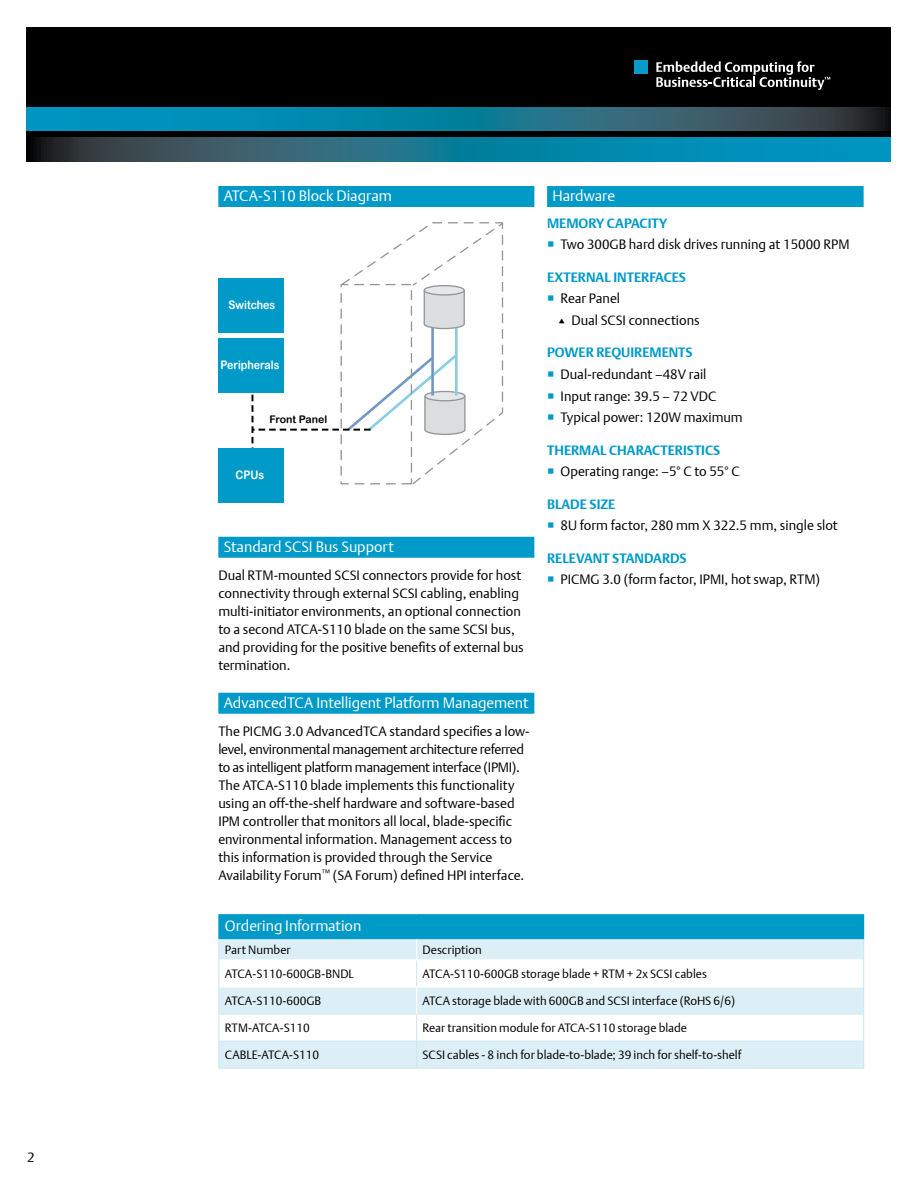
<style>
.page{position:relative;width:918px;height:1188px;background:#fff}
.page>*{position:absolute;margin:0;border:0;box-sizing:border-box;transform-origin:0 0}
.t1{font:15px "DTL Argo T Light";color:#fff}
.t2{font:13.5px/18px "DTL Argo T Light";color:#000}
.t3{font:700 13.5px "DTL Argo T";color:#009ac8}
.t4{font:12px "DTL Argo T Light";color:#000}
.t5{font:11.7px "Arial Rounded MT Bold";color:#fff;scale:.9 1}
.t6{font:10.5px "Arial Rounded MT Bold";color:#000}
</style>
<div class="page">
<div style="left:27px;top:27px;width:864px;height:134px;background:#000"></div>
<div style="left:635px;top:60px;width:13px;height:14px;background:#0a9ac8"></div>
<svg style="left:656px;top:61px;width:174px;height:29px"></svg>
<svg style="left:34px;top:138px;width:857px;height:23px;background:#18738d"></svg>
<svg style="left:27px;top:107px;width:864px;height:24px;background:#17748e"></svg>
<div style="left:218px;top:186px;width:316px;height:21px;background:#009ac8"></div>
<div style="left:218px;top:278px;width:65px;height:55px;background:#009ac8"></div>
<div style="left:218px;top:338px;width:65px;height:55px;background:#009ac8"></div>
<div style="left:218px;top:448px;width:65px;height:54px;background:#009ac8"></div>
<svg style="left:251px;top:222px;width:253px;height:264px"></svg>
<svg style="left:424px;top:286px;width:40px;height:9px"></svg>
<div style="left:424px;top:285px;width:41px;height:11px;border:1px solid #939598;border-radius:50%"></div>
<div style="left:218px;top:537px;width:316px;height:21px;background:#009ac8"></div>
<div style="left:218px;top:693px;width:316px;height:21px;background:#009ac8"></div>
<div style="left:547px;top:186px;width:317px;height:21px;background:#009ac8"></div>
<div style="left:219px;top:915px;width:645px;height:24px;background:#009ac8"></div>
<svg style="left:219px;top:939px;width:644px;height:129px;fill:#ddeff6"></svg>
<hr style="left:219px;top:959px;width:198px;height:1px;background:#fff">
<hr style="left:417px;top:959px;width:446px;height:1px;background:#fff">
<hr style="left:219px;top:986px;width:198px;height:2px;background:#fff">
<hr style="left:417px;top:986px;width:446px;height:2px;background:#fff">
<hr style="left:218px;top:914px;width:199px;height:1px;background:#009ac8">
<hr style="left:417px;top:914px;width:447px;height:1px;background:#009ac8">
<hr style="left:219px;top:1014px;width:198px;height:1px;background:#cfe8f2">
<hr style="left:417px;top:1014px;width:446px;height:1px;background:#cfe8f2">
<hr style="left:219px;top:1041px;width:198px;height:1px;background:#cfe8f2">
<hr style="left:417px;top:1041px;width:446px;height:1px;background:#cfe8f2">
<svg style="left:218px;top:915px;width:1px;height:153px"></svg>
<svg style="left:863px;top:939px;width:1px;height:129px"></svg>
<hr style="left:218px;top:1068px;width:199px;height:1px;background:#cfe8f2">
<hr style="left:417px;top:1068px;width:447px;height:1px;background:#cfe8f2">
<svg style="left:416px;top:939px;width:1px;height:129px"></svg>
<p class="t1" style="left:224px;top:187px;width:170px">ATCA-S110 Block Diagram</p>
<p class="t5" style="left:229px;top:298px;width:53px">Switches</p>
<p class="t5" style="left:220px;top:358px;width:67px">Peripherals</p>
<p class="t6" style="left:270px;top:413px;width:59px">Front Panel</p>
<p class="t5" style="left:236px;top:467px;width:33px">CPUs</p>
<p class="t1" style="left:224px;top:537px;width:172px">Standard SCSI Bus Support</p>
<p class="t2" style="left:218px;top:566px;width:307px">Dual RTM-mounted SCSI connectors provide for host connectivity through external SCSI cabling, enabling multi-initiator environments, an optional connection to a second ATCA-S110 blade on the same SCSI bus, and providing for the positive benefits of external bus termination.</p>
<p class="t1" style="left:224px;top:693px;width:306px">AdvancedTCA Intelligent Platform Management</p>
<p class="t2" style="left:218px;top:722px;width:313px">The PICMG 3.0 AdvancedTCA standard specifies a low&shy;level, environmental management architecture referred to as intelligent platform management interface (IPMI).<br>The ATCA-S110 blade implements this functionality using an off-the-shelf hardware and software-based IPM controller that monitors all local, blade-specific environmental information. Management access to this information is provided through the Service Availability Forum<sup>™</sup> (SA Forum) defined HPI interface.</p>
<p class="t1" style="left:553px;top:187px;width:64px">Hardware</p>
<p class="t3" style="left:547px;top:215px;width:122px">MEMORY CAPACITY</p>
<p class="t2" style="left:561px;top:235px;width:290px">Two 300GB hard disk drives running at 15000 RPM</p>
<p class="t3" style="left:547px;top:269px;width:140px">EXTERNAL INTERFACES</p>
<p class="t2" style="left:571px;top:288px;width:130px;line-height:21.6px;text-indent:-11px">Rear Panel<br>Dual SCSI connections</p>
<p class="t3" style="left:547px;top:345px;width:147px">POWER REQUIREMENTS</p>
<p class="t2" style="left:561px;top:363px;width:184px;line-height:21.6px">Dual-redundant –48V rail<br>Input range: 39.5 – 72 VDC<br>Typical power: 120W maximum</p>
<p class="t3" style="left:547px;top:442px;width:175px">THERMAL CHARACTERISTICS</p>
<p class="t2" style="left:561px;top:462px;width:180px">Operating range: –5° C to 55° C</p>
<p class="t3" style="left:547px;top:496px;width:70px">BLADE SIZE</p>
<p class="t2" style="left:561px;top:516px;width:279px">8U form factor, 280 mm X 322.5 mm, single slot</p>
<p class="t3" style="left:547px;top:550px;width:141px">RELEVANT STANDARDS</p>
<p class="t2" style="left:561px;top:570px;width:261px">PICMG 3.0 (form factor, IPMI, hot swap, RTM)</p>
<p class="t1" style="left:225px;top:917px;width:138px">Ordering Information</p>
<p class="t4" style="left:225px;top:942px;width:67px">Part Number</p>
<p class="t4" style="left:423px;top:942px;width:61px">Description</p>
<p class="t4" style="left:225px;top:967px;width:131px">ATCA-S110-600GB-BNDL</p>
<p class="t4" style="left:423px;top:967px;width:286px">ATCA-S110-600GB storage blade + RTM + 2x SCSI cables</p>
<p class="t4" style="left:225px;top:994px;width:98px">ATCA-S110-600GB</p>
<p class="t4" style="left:423px;top:994px;width:314px">ATCA storage blade with 600GB and SCSI interface (RoHS 6/6)</p>
<p class="t4" style="left:225px;top:1021px;width:86px">RTM-ATCA-S110</p>
<p class="t4" style="left:423px;top:1021px;width:266px">Rear transition module for ATCA-S110 storage blade</p>
<p class="t4" style="left:225px;top:1048px;width:96px">CABLE-ATCA-S110</p>
<p class="t4" style="left:423px;top:1048px;width:320px">SCSI cables - 8 inch for blade-to-blade; 39 inch for shelf-to-shelf</p>
</div>
